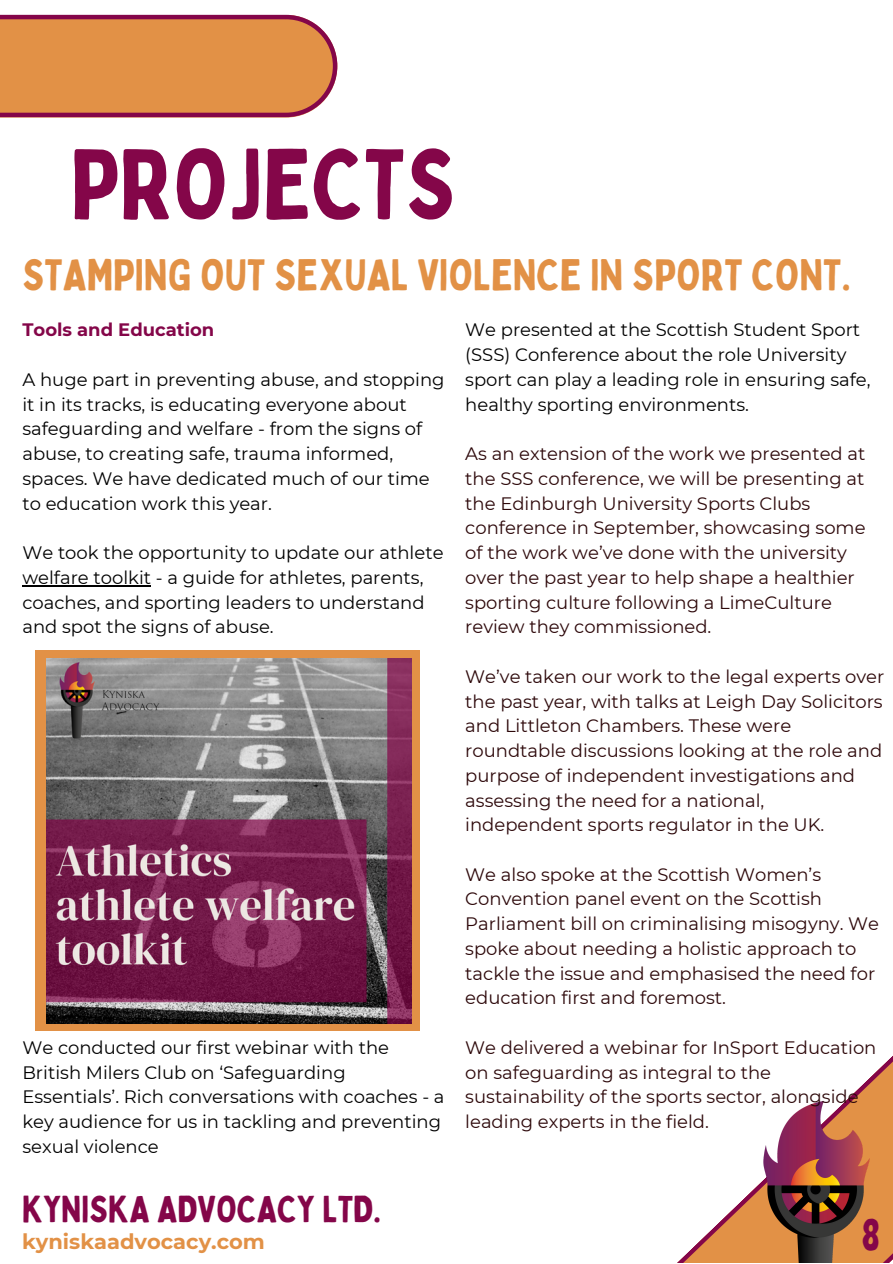
<style>
.page{position:relative;width:893px;height:1264px;background:#fff}
.page>*{position:absolute;margin:0;border:0;box-sizing:border-box;transform-origin:0 0}
.t1{font:97.8px "Bobby Jones";color:#840649}
.t2{font:43.5px "Bobby Jones";color:#e29146}
.t3{font:43.5px "Bobby Jones";color:#840649}
.t4{font:36.9px "Bobby Jones";color:#840649}
.t5{font:700 21px "Montserrat";color:#e29146}
.t6{font:18px/24.8px "Montserrat";color:#2d080a}
.t7{font:18px/24.8px "Montserrat";color:#000}
.t8{font:700 18px "Montserrat";color:#840649}
</style>
<div class="page">
<svg style="left:678px;top:1056px;width:214px;height:206px"></svg>
<svg style="left:0;top:15px;width:337px;height:103px;background:#da884c"></svg>
<img style="left:720px;top:1088px;width:166px;height:174px">
<hr style="left:22px;top:585px;width:129px;height:1px;background:#000">
<div style="left:35px;top:650px;width:384px;height:381px;background:#e29146"></div>
<img style="left:46px;top:658px;width:366px;height:365px">
<p class="t1" style="left:70px;top:122px;width:387px">PROJECTS</p>
<p class="t2" style="left:22px;top:247px;width:830px">STAMPING OUT SEXUAL VIOLENCE IN SPORT CONT.</p>
<p class="t8" style="left:22px;top:319px;width:193px">Tools and Education</p>
<p class="t7" style="left:22px;top:367px;width:423px">A huge part in preventing abuse, and stopping it in its tracks, is educating everyone about safeguarding and welfare - from the signs of abuse, to creating safe, trauma informed, spaces. We have dedicated much of our time to education work this year.</p>
<p class="t7" style="left:22px;top:540px;width:422px">We took the opportunity to update our athlete welfare toolkit - a guide for athletes, parents, coaches, and sporting leaders to understand and spot the signs of abuse.</p>
<p class="t7" style="left:22px;top:1035px;width:423px">We conducted our first webinar with the British Milers Club on ‘Safeguarding Essentials’. Rich conversations with coaches - a key audience for us in tackling and preventing sexual violence</p>
<p class="t4" style="left:22px;top:1185px;width:360px">KYNISKA ADVOCACY LTD.</p>
<p class="t5" style="left:22px;top:1228px;width:244px">kyniskaadvocacy.com</p>
<p class="t7" style="left:465px;top:317px;width:407px">We presented at the Scottish Student Sport (SSS) Conference about the role University sport can play a leading role in ensuring safe, healthy sporting environments.</p>
<p class="t6" style="left:465px;top:441px;width:402px">As an extension of the work we presented at the SSS conference, we will be presenting at the Edinburgh University Sports Clubs conference in September, showcasing some of the work we’ve done with the university over the past year to help shape a healthier sporting culture following a LimeCulture review they commissioned.</p>
<p class="t6" style="left:465px;top:664px;width:420px">We’ve taken our work to the legal experts over the past year, with talks at Leigh Day Solicitors and Littleton Chambers. These were roundtable discussions looking at the role and purpose of independent investigations and assessing the need for a national, independent sports regulator in the UK.</p>
<p class="t6" style="left:465px;top:861px;width:415px">We also spoke at the Scottish Women’s Convention panel event on the Scottish Parliament bill on criminalising misogyny. We spoke about needing a holistic approach to tackle the issue and emphasised the need for education first and foremost.</p>
<p class="t6" style="left:465px;top:1035px;width:412px">We delivered a webinar for InSport Education on safeguarding as integral to the sustainability of the sports sector, alongside leading experts in the field.</p>
<p class="t3" style="left:861px;top:1206px;width:21px">8</p>
</div>
